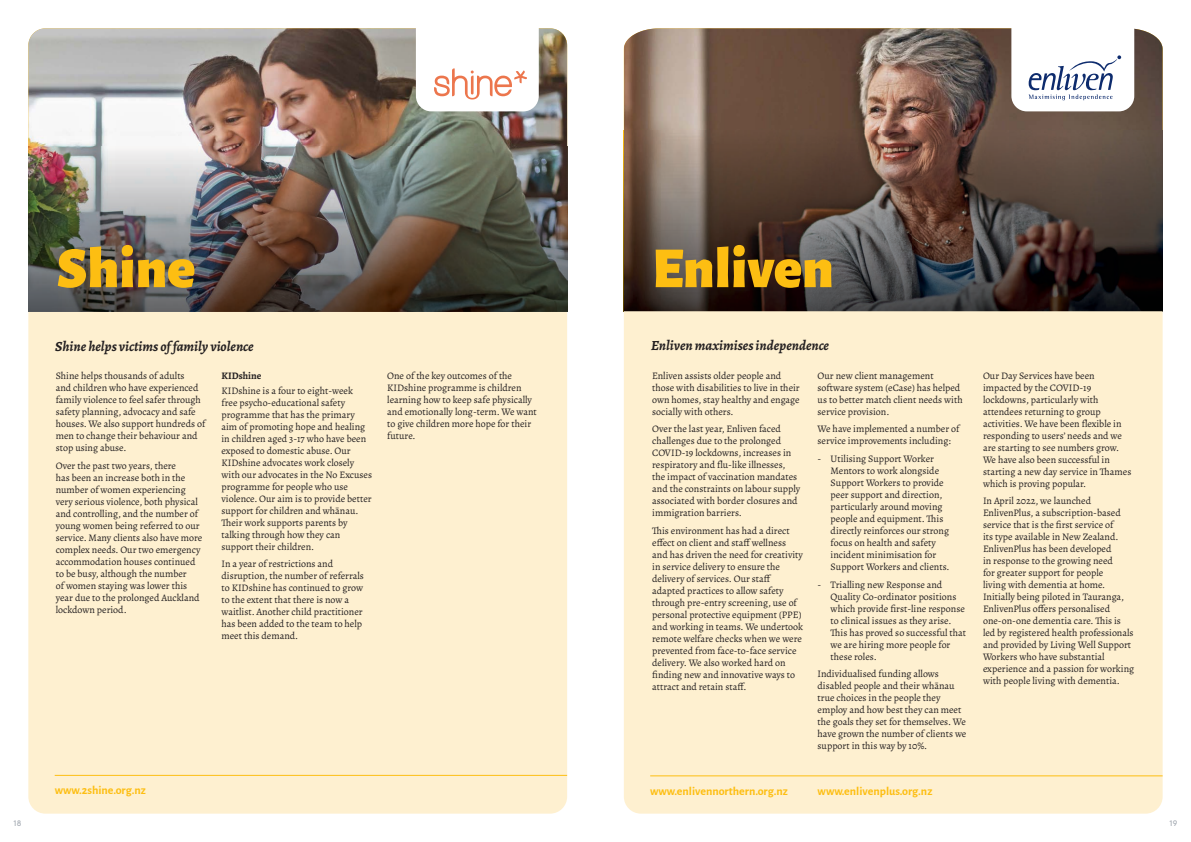
<style>
.page{position:relative;width:1191px;height:842px;background:#fff}
.page>*{position:absolute;margin:0;border:0;box-sizing:border-box;transform-origin:0 0}
.t1{font:900 58px "Alegreya Sans";color:#fdbe12}
.t2{font:italic 700 14px "Alegreya";color:#231f20}
.t3{font:700 12px "Alegreya Sans";color:#fdbe12}
.t4{font:10px/12px "Alegreya";color:#231f20}
.t5{font:700 10px "Alegreya";color:#231f20}
.t6{font:8px "Brown";color:#a6acb4}
</style>
<div class="page">
<img style="left:624px;top:28px;width:538px;height:283px">
<svg style="left:624px;top:130px;width:1px;height:181px"></svg>
<div style="left:624px;top:311px;width:538px;height:503px;background:#fef0d0"></div>
<img style="left:28px;top:28px;width:539px;height:118px">
<svg style="left:28px;top:311px;width:539px;height:1px"></svg>
<img style="left:28px;top:146px;width:539px;height:165px">
<div style="left:28px;top:312px;width:539px;height:502px;background:#fef0d0"></div>
<hr style="left:55px;top:775px;width:512px;height:1px;background:#fdbe12">
<hr style="left:650px;top:775px;width:512px;height:1px;background:#fdbe12">
<svg style="left:416px;top:28px;width:123px;height:83px"></svg>
<svg style="left:1011px;top:28px;width:123px;height:83px"></svg>
<h1 class="t1" style="left:57px;top:222px;width:140px">Shine</h1>
<h1 class="t1" style="left:652px;top:222px;width:183px">Enliven</h1>
<h2 class="t2" style="left:55px;top:336px;width:200px">Shine helps victims of family violence</h2>
<p class="t4" style="left:56px;top:369px;width:151px">Shine helps thousands of adults<br>and children who have experienced family violence to feel safer through safety planning, advocacy and safe houses. We also support hundreds of men to change their behaviour and stop using abuse.</p>
<p class="t4" style="left:56px;top:459px;width:148px">Over the past two years, there<br>has been an increase both in the number of women experiencing very serious violence, both physical and controlling, and the number of young women being referred to our service. Many clients also have more complex needs. Our two emergency accommodation houses continued to be busy, although the number<br>of women staying was lower this year due to the prolonged Auckland lockdown period.</p>
<p class="t5" style="left:221px;top:369px;width:41px">KIDshine</p>
<p class="t4" style="left:221px;top:384px;width:152px">KIDshine is a four to eight-week<br>free psycho-educational safety programme that has the primary aim of promoting hope and healing in children aged 3-17 who have been exposed to domestic abuse. Our<br>KIDshine advocates work closely with our advocates in the No Excuses programme for people who use violence. Our aim is to provide better support for children and whānau.<br>Their work supports parents by talking through how they can support their children.</p>
<p class="t4" style="left:221px;top:558px;width:144px">In a year of restrictions and disruption, the number of referrals to KIDshine has continued to grow to the extent that there is now a waitlist. Another child practitioner has been added to the team to help meet this demand.</p>
<p class="t4" style="left:387px;top:369px;width:151px">One of the key outcomes of the<br>KIDshine programme is children learning how to keep safe physically and emotionally long-term. We want to give children more hope for their future.</p>
<h2 class="t2" style="left:651px;top:335px;width:179px">Enliven maximises independence</h2>
<p class="t4" style="left:652px;top:369px;width:149px">Enliven assists older people and those with disabilities to live in their own homes, stay healthy and engage socially with others.</p>
<p class="t4" style="left:652px;top:423px;width:150px">Over the last year, Enliven faced challenges due to the prolonged COVID-19 lockdowns, increases in respiratory and flu-like illnesses, the impact of vaccination mandates and the constraints on labour supply associated with border closures and immigration barriers.</p>
<p class="t4" style="left:652px;top:525px;width:152px">This environment has had a direct effect on client and staff wellness and has driven the need for creativity in service delivery to ensure the delivery of services. Our staff adapted practices to allow safety through pre-entry screening, use of personal protective equipment (PPE) and working in teams. We undertook remote welfare checks when we were prevented from face-to-face service delivery. We also worked hard on finding new and innovative ways to attract and retain staff.</p>
<p class="t4" style="left:817px;top:369px;width:147px">Our new client management software system (eCase) has helped us to better match client needs with service provision.</p>
<p class="t4" style="left:817px;top:423px;width:143px">We have implemented a number of service improvements including:</p>
<p class="t4" style="left:830px;top:453px;width:120px;text-indent:-13px">- Utilising Support Worker<br>Mentors to work alongside<br>Support Workers to provide peer support and direction, particularly around moving people and equipment. This directly reinforces our strong focus on health and safety incident minimisation for<br>Support Workers and clients.</p>
<p class="t4" style="left:830px;top:578px;width:137px;text-indent:-13px">- Trialling new Response and<br>Quality Co-ordinator positions which provide first-line response to clinical issues as they arise.<br>This has proved so successful that we are hiring more people for these roles.</p>
<p class="t4" style="left:817px;top:668px;width:150px">Individualised funding allows disabled people and their whānau true choices in the people they employ and how best they can meet the goals they set for themselves. We have grown the number of clients we support in this way by 10%.</p>
<p class="t3" style="left:55px;top:781px;width:93px">www.2shine.org.nz</p>
<p class="t3" style="left:650px;top:782px;width:139px">www.enlivennorthern.org.nz</p>
<p class="t3" style="left:817px;top:782px;width:116px">www.enlivenplus.org.nz</p>
<p class="t4" style="left:983px;top:369px;width:150px">Our Day Services have been impacted by the COVID-19 lockdowns, particularly with attendees returning to group activities. We have been flexible in responding to users’ needs and we are starting to see numbers grow.<br>We have also been successful in starting a new day service in Thames which is proving popular.</p>
<p class="t4" style="left:983px;top:495px;width:153px">In April 2022, we launched EnlivenPlus, a subscription-based service that is the first service of<br>its type available in New Zealand.<br>EnlivenPlus has been developed<br>in response to the growing need<br>for greater support for people<br>living with dementia at home.<br>Initially being piloted in Tauranga, EnlivenPlus offers personalised one-on-one dementia care. This is led by registered health professionals and provided by Living Well Support Workers who have substantial experience and a passion for working with people living with dementia.</p>
<p class="t6" style="left:14px;top:817px;width:9px">18</p>
<p class="t6" style="left:1169px;top:817px;width:9px">19</p>
</div>
